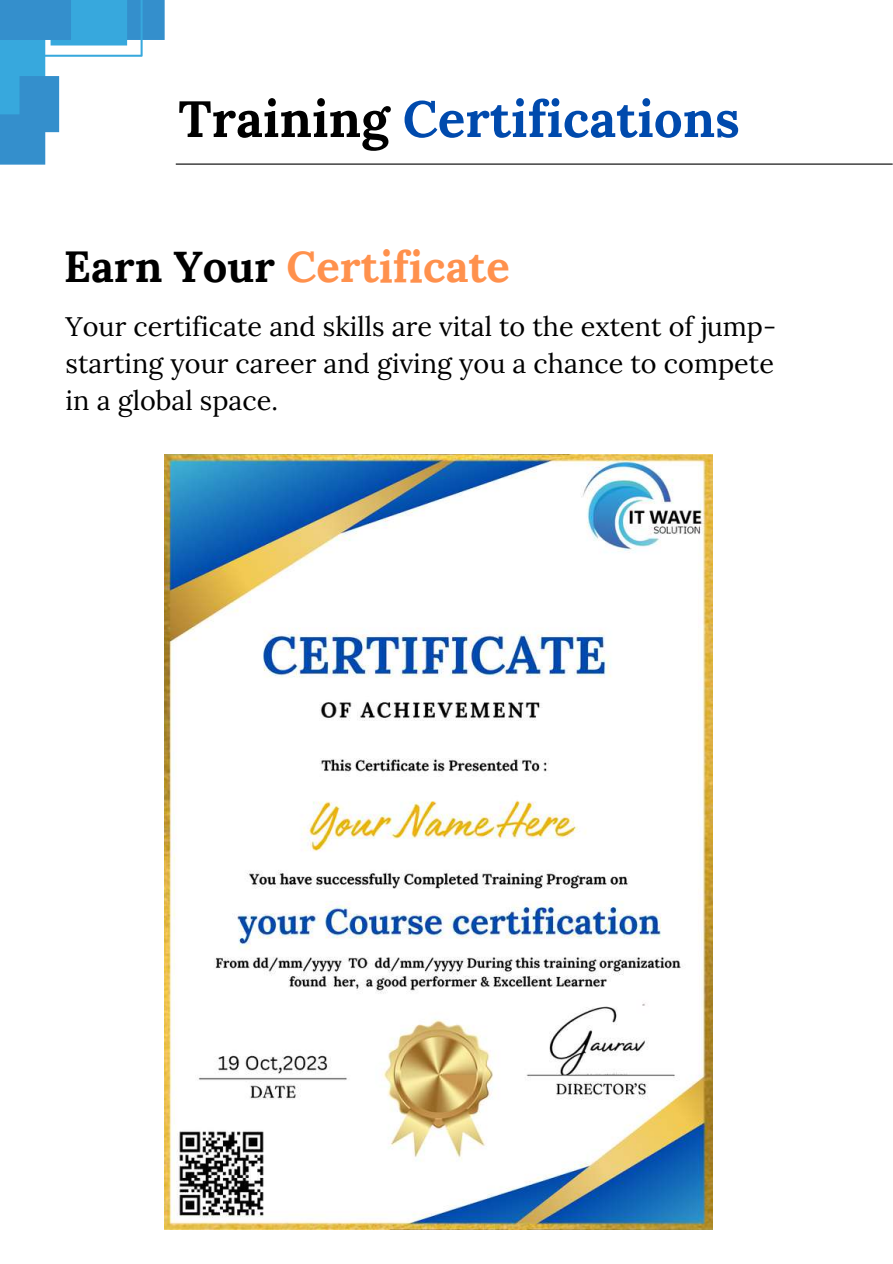
<style>
.page{position:relative;width:893px;height:1264px;background:#fff}
.page>*{position:absolute;margin:0;border:0;box-sizing:border-box;transform-origin:0 0}
.t1{font:700 51px "Lora";color:#004aad}
.t2{font:700 43.5px "Lora";color:#ff914d}
.t3{font:27px/37px "Lora";color:#000;text-align:justify}
.s1{color:#000}
</style>
<div class="page">
<hr style="left:176px;top:163px;width:716px;height:2px;background:#000">
<svg style="left:0;top:0;width:164px;height:164px"></svg>
<img style="left:165px;top:454px;width:547px;height:774px">
<h1 class="t1" style="left:178px;top:86px;width:563px"><span class="s1">Training</span> Certifications</h1>
<h2 class="t2" style="left:64px;top:238px;width:447px"><span class="s1">Earn Your</span> Certificate</h2>
<p class="t3" style="left:66px;top:307px;width:712px">Your certificate and skills are vital to the extent of jump&shy;starting your career and giving you a chance to compete in a global space.</p>
</div>
